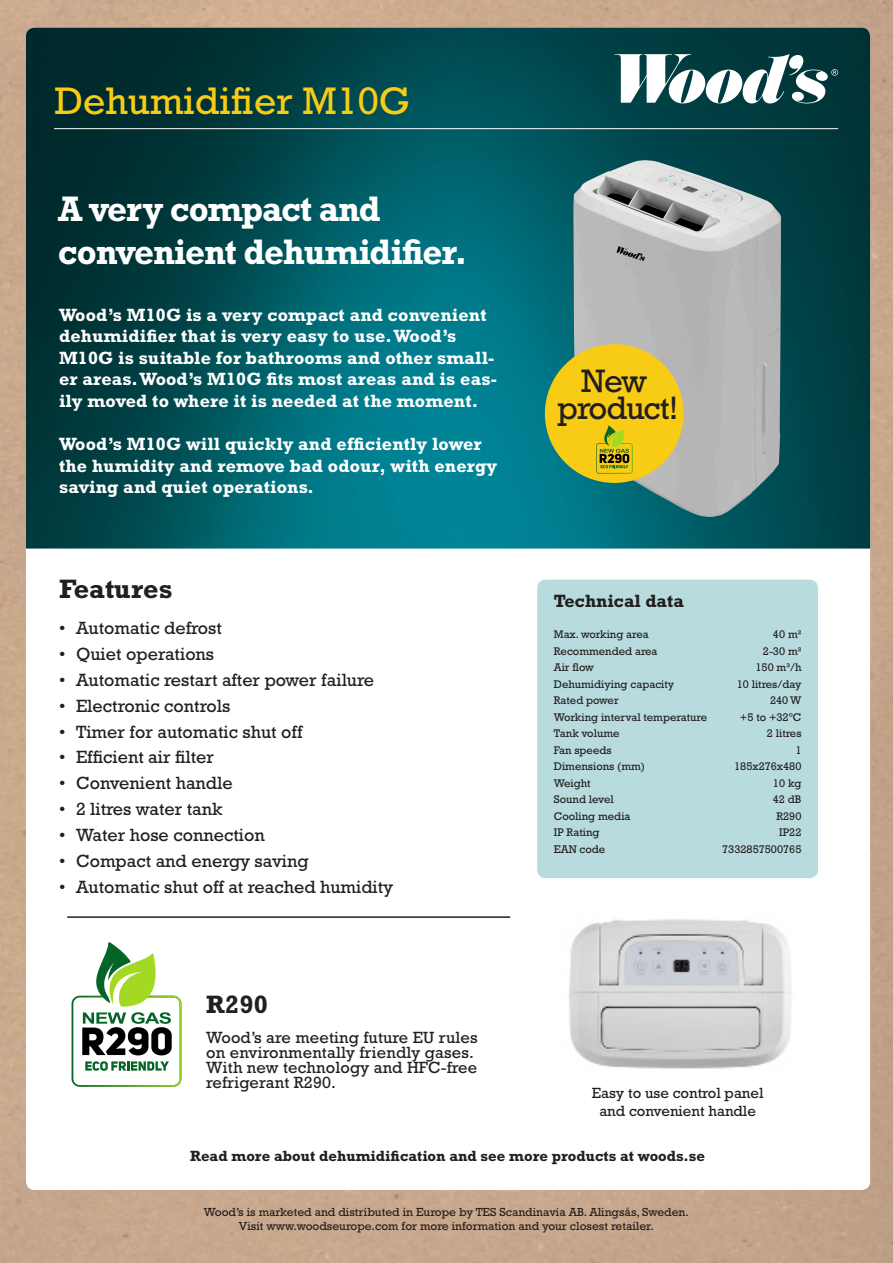
<style>
.page{position:relative;width:893px;height:1263px;background:#fff}
.page>*{position:absolute;margin:0;border:0;box-sizing:border-box;transform-origin:0 0}
.t1{font:39px "Rockwell Std";color:#f8cc15}
.t2{font:700 36px/43.2px "Rockwell Std";letter-spacing:-.03em;color:#fff}
.t3{font:33px "Rockwell Std";letter-spacing:-.03em;color:#231f20}
.t4{font:700 27px "Rockwell Std";color:#231f20}
.t5{font:700 25.5px "Rockwell Std";color:#231f20}
.t6{font:700 18px/21.6px "Rockwell Std";letter-spacing:.01em;color:#fff}
.t7{font:18px "Rockwell Std";color:#231f20}
.t8{font:700 18px "Rockwell Std";color:#231f20}
.t9{font:16.5px "Rockwell Std";letter-spacing:.01em;color:#231f20}
.t10{font:700 15px "Rockwell Std";color:#231f20}
.t11{font:15px "Rockwell Std";color:#231f20}
.t12{font:11.85px "Rockwell Std";color:#231f20}
.t13{font:11.25px "Rockwell Std";color:#231f20}
</style>
<div class="page">
<img style="left:26px;top:28px;width:844px;height:521px">
<div style="left:537px;top:580px;width:281px;height:298px;background:#b8dbdd;border-radius:9px"></div>
<img style="left:573px;top:160px;width:208px;height:357px">
<img style="left:569px;top:919px;width:223px;height:150px">
<hr style="left:54px;top:128px;width:784px;height:1px;background:#fff">
<svg style="left:614px;top:54px;width:224px;height:49px"></svg>
<div style="left:545px;top:344px;width:139px;height:139px;background:#f8cc15;border-radius:50%"></div>
<svg style="left:596px;top:426px;width:36px;height:47px"></svg>
<svg style="left:72px;top:942px;width:109px;height:145px"></svg>
<hr style="left:67px;top:916px;width:443px;height:2px;background:#231f20">
<p class="t1" style="left:55px;top:78px;width:357px">Dehumidifier M10G</p>
<p class="t2" style="left:58px;top:186px;width:410px">A very compact and convenient dehumidifier.</p>
<p class="t6" style="left:59px;top:303px;width:429px">Wood’s M10G is a very compact and convenient</p>
<p class="t6" style="left:59px;top:325px;width:439px">dehumidifier that is very easy to use. Wood’s M10G is suitable for bathrooms and other small&shy;er areas. Wood’s M10G fits most areas and is eas&shy;ily moved to where it is needed at the moment.</p>
<p class="t6" style="left:59px;top:433px;width:440px">Wood’s M10G will quickly and efficiently lower the humidity and remove bad odour, with energy saving and quiet operations.</p>
<p class="t4" style="left:59px;top:573px;width:115px">Features</p>
<p class="t7" style="left:59px;top:618px;width:164px">• Automatic defrost</p>
<p class="t7" style="left:59px;top:643px;width:157px">• Quiet operations</p>
<p class="t7" style="left:59px;top:669px;width:316px">• Automatic restart after power failure</p>
<p class="t7" style="left:59px;top:695px;width:173px">• Electronic controls</p>
<p class="t7" style="left:59px;top:721px;width:245px">• Timer for automatic shut off</p>
<p class="t7" style="left:59px;top:747px;width:157px">• Efficient air filter</p>
<p class="t7" style="left:59px;top:773px;width:175px">• Convenient handle</p>
<p class="t7" style="left:59px;top:799px;width:165px">• 2 litres water tank</p>
<p class="t7" style="left:59px;top:824px;width:207px">• Water hose connection</p>
<p class="t7" style="left:59px;top:850px;width:251px">• Compact and energy saving</p>
<p class="t7" style="left:59px;top:876px;width:336px">• Automatic shut off at reached humidity</p>
<p class="t5" style="left:206px;top:989px;width:63px">R290</p>
<p class="t9" style="left:206px;top:1027px;width:273px">Wood’s are meeting future EU rules</p>
<p class="t9" style="left:206px;top:1042px;width:269px">on environmentally friendly gases.</p>
<p class="t9" style="left:206px;top:1057px;width:272px">With new technology and HFC-free</p>
<p class="t9" style="left:206px;top:1072px;width:131px">refrigerant R290.</p>
<p class="t3" style="left:582px;top:362px;width:67px">New</p>
<p class="t3" style="left:557px;top:389px;width:123px">product!</p>
<p class="t8" style="left:554px;top:590px;width:131px">Technical data</p>
<p class="t13" style="left:554px;top:628px;width:96px">Max. working area</p>
<p class="t13" style="left:773px;top:628px;width:30px">40 m²</p>
<p class="t13" style="left:554px;top:644px;width:105px">Recommended area</p>
<p class="t13" style="left:763px;top:644px;width:40px">2-30 m²</p>
<p class="t13" style="left:554px;top:661px;width:41px">Air flow</p>
<p class="t13" style="left:755px;top:661px;width:47px">150 m³/h</p>
<p class="t13" style="left:554px;top:677px;width:122px">Dehumidiying capacity</p>
<p class="t13" style="left:737px;top:677px;width:66px">10 litres/day</p>
<p class="t13" style="left:554px;top:694px;width:66px">Rated power</p>
<p class="t13" style="left:770px;top:694px;width:33px">240 W</p>
<p class="t13" style="left:554px;top:710px;width:155px">Working interval temperature</p>
<p class="t13" style="left:740px;top:710px;width:63px">+5 to +32ºC</p>
<p class="t13" style="left:554px;top:727px;width:67px">Tank volume</p>
<p class="t13" style="left:767px;top:727px;width:36px">2 litres</p>
<p class="t13" style="left:554px;top:743px;width:59px">Fan speeds</p>
<p class="t13" style="left:795px;top:743px;width:8px">1</p>
<p class="t13" style="left:554px;top:760px;width:93px">Dimensions (mm)</p>
<p class="t13" style="left:734px;top:760px;width:69px">185x276x480</p>
<p class="t13" style="left:554px;top:776px;width:38px">Weight</p>
<p class="t13" style="left:773px;top:776px;width:30px">10 kg</p>
<p class="t13" style="left:554px;top:793px;width:61px">Sound level</p>
<p class="t13" style="left:773px;top:793px;width:30px">42 dB</p>
<p class="t13" style="left:554px;top:809px;width:78px">Cooling media</p>
<p class="t13" style="left:776px;top:809px;width:27px">R290</p>
<p class="t13" style="left:554px;top:826px;width:47px">IP Rating</p>
<p class="t13" style="left:779px;top:826px;width:24px">IP22</p>
<p class="t13" style="left:554px;top:842px;width:53px">EAN code</p>
<p class="t13" style="left:722px;top:842px;width:81px">7332857500765</p>
<p class="t11" style="left:592px;top:1084px;width:173px">Easy to use control panel</p>
<p class="t11" style="left:599px;top:1102px;width:158px">and convenient handle</p>
<p class="t10" style="left:190px;top:1147px;width:516px">Read more about dehumidification and see more products at woods.se</p>
<p class="t12" style="left:204px;top:1205px;width:487px">Wood’s is marketed and distributed in Europe by TES Scandinavia AB. Alingsås, Sweden.</p>
<p class="t12" style="left:239px;top:1219px;width:417px">Visit www.woodseurope.com for more information and your closest retailer.</p>
</div>
